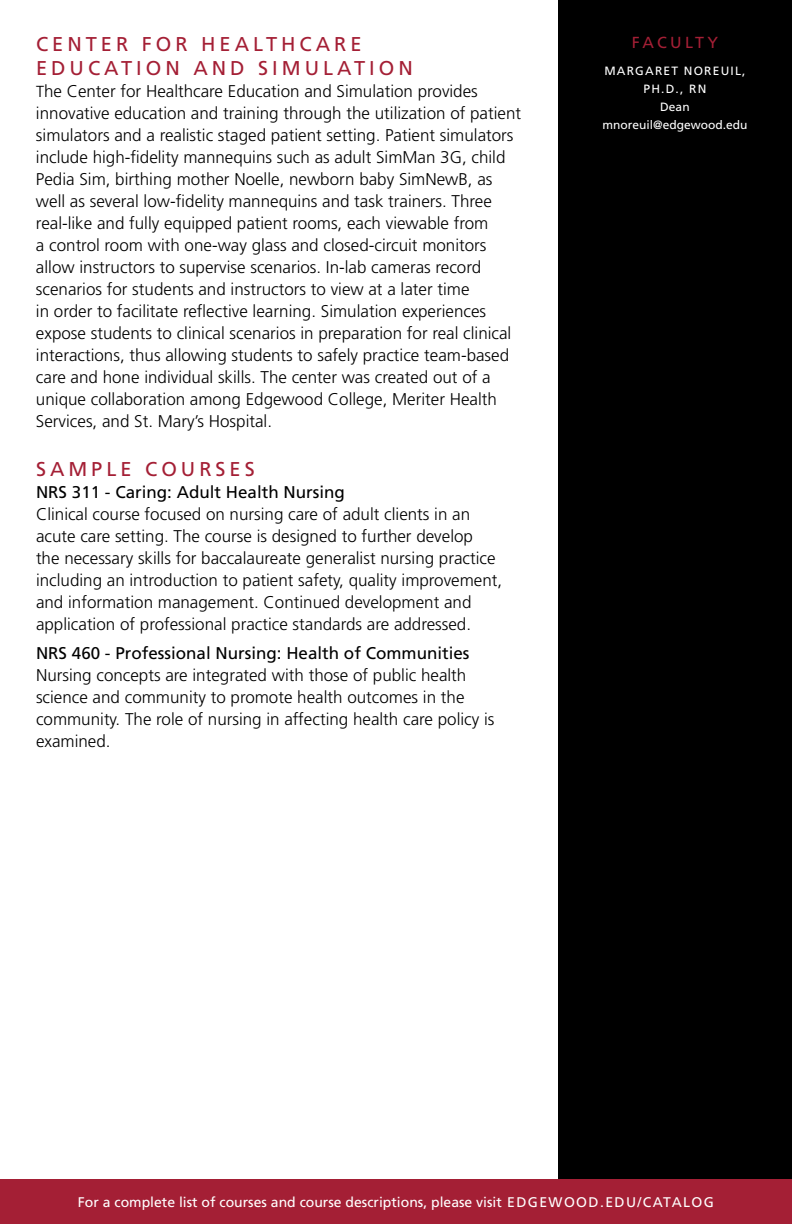
<style>
.page{position:relative;width:792px;height:1224px;background:#fff}
.page>*{position:absolute;margin:0;border:0;box-sizing:border-box;transform-origin:0 0}
.t1{font:20px/24px "Frutiger LT Std";letter-spacing:.2em;color:#a41f35}
.t2{font:300 17px/22px "Frutiger LT Std";color:#000}
.t3{font:17px "Frutiger LT Std";color:#000}
.t4{font:16px "Frutiger LT Std";letter-spacing:.2em;color:#a41f35}
.t5{font:14px "Frutiger LT Std";color:#fff}
.t6{font:12px/18px "Frutiger LT Std";color:#fff;text-align:center}
.s1{font-size:16px}
</style>
<div class="page">
<div style="left:558px;top:0;width:234px;height:1179px;background:#000"></div>
<div style="left:0;top:1179px;width:792px;height:45px;background:#a41f35"></div>
<p class="t1" style="left:36px;top:32px;width:378px">CENTER FOR HEALTHCARE<br>EDUCATION AND SIMULATION</p>
<p class="t2" style="left:36px;top:80px;width:487px"><span class="s1">T</span>he Center for Healthcare Education and Simulation provides innovative education and training through the utilization of patient simulators and a realistic staged patient setting. Patient simulators include high-fidelity mannequins such as adult SimMan 3G, child Pedia Sim, birthing mother Noelle, newborn baby SimNewB, as well as several low-fidelity mannequins and task trainers. Three real-like and fully equipped patient rooms, each viewable from<br>a control room with one-way glass and closed-circuit monitors allow instructors to supervise scenarios. In-lab cameras record scenarios for students and instructors to view at a later time<br>in order to facilitate reflective learning. Simulation experiences expose students to clinical scenarios in preparation for real clinical interactions, thus allowing students to safely practice team-based care and hone individual skills. The center was created out of a unique collaboration among Edgewood College, Meriter Health Services, and St. Mary’s Hospital.</p>
<p class="t1" style="left:36px;top:457px;width:220px">SAMPLE COURSES</p>
<p class="t3" style="left:36px;top:482px;width:310px">NRS 311 - Caring: Adult Health Nursing</p>
<p class="t2" style="left:36px;top:504px;width:468px">Clinical course focused on nursing care of adult clients in an acute care setting. The course is designed to further develop<br>the necessary skills for baccalaureate generalist nursing practice including an introduction to patient safety, quality improvement, and information management. Continued development and application of professional practice standards are addressed.</p>
<p class="t3" style="left:36px;top:643px;width:435px">NRS 460 - Professional Nursing: Health of Communities</p>
<p class="t2" style="left:36px;top:665px;width:460px">Nursing concepts are integrated with those of public health science and community to promote health outcomes in the community. The role of nursing in affecting health care policy is examined.</p>
<p class="t4" style="left:632px;top:33px;width:88px">FACULTY</p>
<p class="t6" style="left:603px;top:62px;width:146px">MARGARET NOREUIL,<br>PH.D., RN<br>Dean mnoreuil@edgewood.edu</p>
<p class="t5" style="left:78px;top:1194px;width:638px">For a complete list of courses and course descriptions, please visit EDGEWOOD.EDU/CATALOG</p>
</div>
